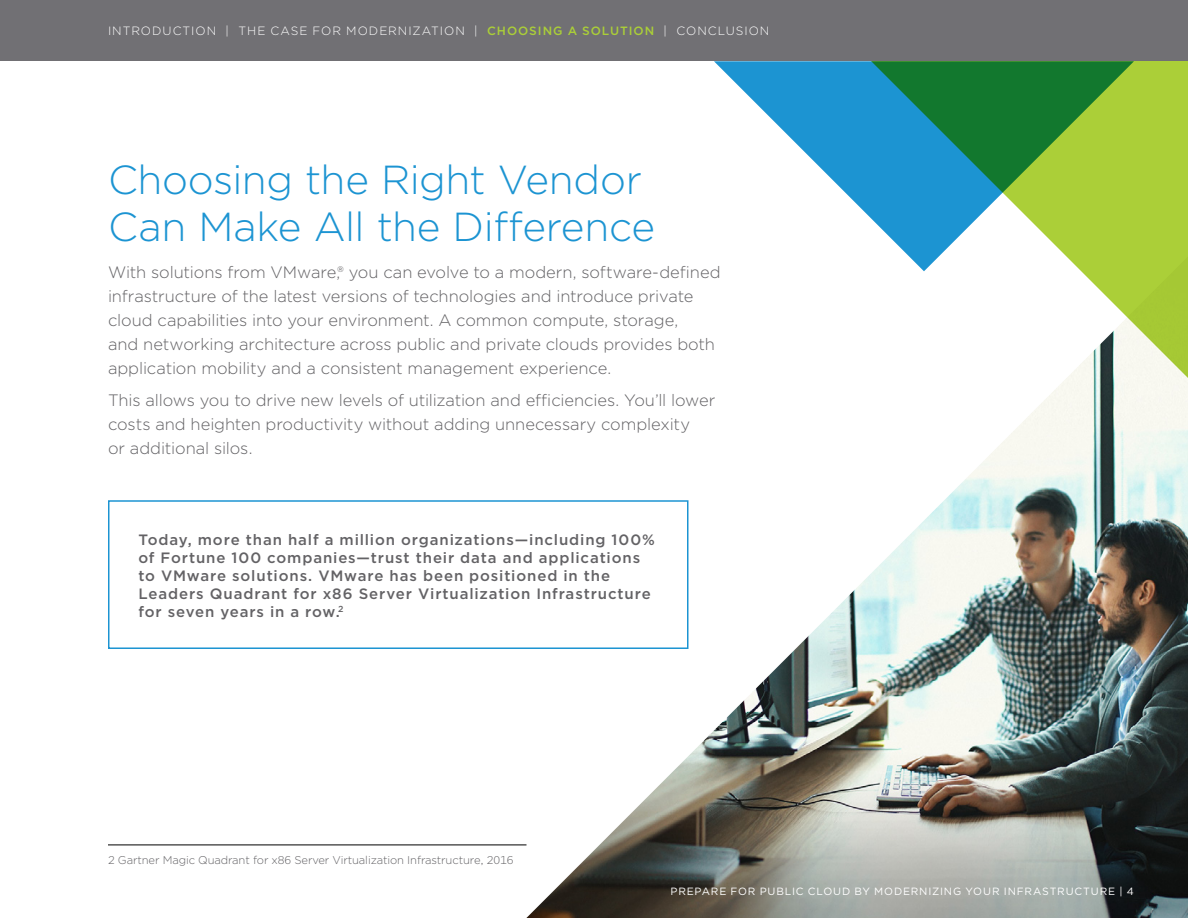
<style>
.page{position:relative;width:1188px;height:918px;background:#fff}
.page>*{position:absolute;margin:0;border:0;box-sizing:border-box;transform-origin:0 0}
.EB-Page_Header{font:300 40.5px/46.5px "Gotham";letter-spacing:-.01em;color:#1c94d2}
.EB-BODY_TEXT{font:300 16.5px/24px "Gotham";letter-spacing:-.005em;color:#636265}
.EB-_Nav_Text{font:500 15px/18px "Gotham";letter-spacing:.06em;color:#636265}
.EB-_Nav_Text-2{font:300 12px "Gotham";letter-spacing:.085em;color:#fff}
._8a__FOOTNOTE-1ST_LI{font:300 11.25px "Gotham";letter-spacing:-.01em;color:#636265}
.EB-BOTTOM_FOLIO-_RIG{font:10.5px "Gotham";letter-spacing:.08em;color:#fff}
.s1{font-weight:500;color:#abcf38}
</style>
<div class="page">
<img style="left:525px;top:392px;width:663px;height:526px">
<svg style="left:923px;top:61px;width:265px;height:331px"></svg>
<svg style="left:714px;top:61px;width:420px;height:210px"></svg>
<div style="left:108px;top:500px;width:580px;height:149px;border:2px solid #1c94d2"></div>
<hr style="left:108px;top:845px;width:418px;height:1px;background:#000">
<div style="left:0;top:0;width:1188px;height:61px;background:#717074"></div>
<p class="EB-_Nav_Text-2" style="left:108px;top:23px;width:663px">INTRODUCTION | THE CASE FOR MODERNIZATION | <span class="s1">CHOOSING A SOLUTION</span> | CONCLUSION</p>
<p class="EB-Page_Header" style="left:108px;top:156px;width:549px">Choosing the Right Vendor<br>Can Make All the Difference</p>
<p class="EB-BODY_TEXT" style="left:108px;top:260px;width:614px">With solutions from VMware,® you can evolve to a modern, software-defined infrastructure of the latest versions of technologies and introduce private cloud capabilities into your environment. A common compute, storage,<br>and networking architecture across public and private clouds provides both application mobility and a consistent management experience.</p>
<p class="EB-BODY_TEXT" style="left:108px;top:388px;width:609px">This allows you to drive new levels of utilization and efficiencies. You’ll lower costs and heighten productivity without adding unnecessary complexity<br>or additional silos.</p>
<p class="EB-_Nav_Text" style="left:138px;top:530px;width:518px">Today, more than half a million organizations—including 100% of Fortune 100 companies—trust their data and applications to VMware solutions. VMware has been positioned in the Leaders Quadrant for x86 Server Virtualization Infrastructure for seven years in a row.<sup>2</sup></p>
<p class="_8a__FOOTNOTE-1ST_LI" style="left:108px;top:853px;width:407px">2 Gartner Magic Quadrant for x86 Server Virtualization Infrastructure, 2016</p>
<p class="EB-BOTTOM_FOLIO-_RIG" style="left:671px;top:885px;width:465px">PREPARE FOR PUBLIC CLOUD BY MODERNIZING YOUR INFRASTRUCTURE | 4</p>
</div>
